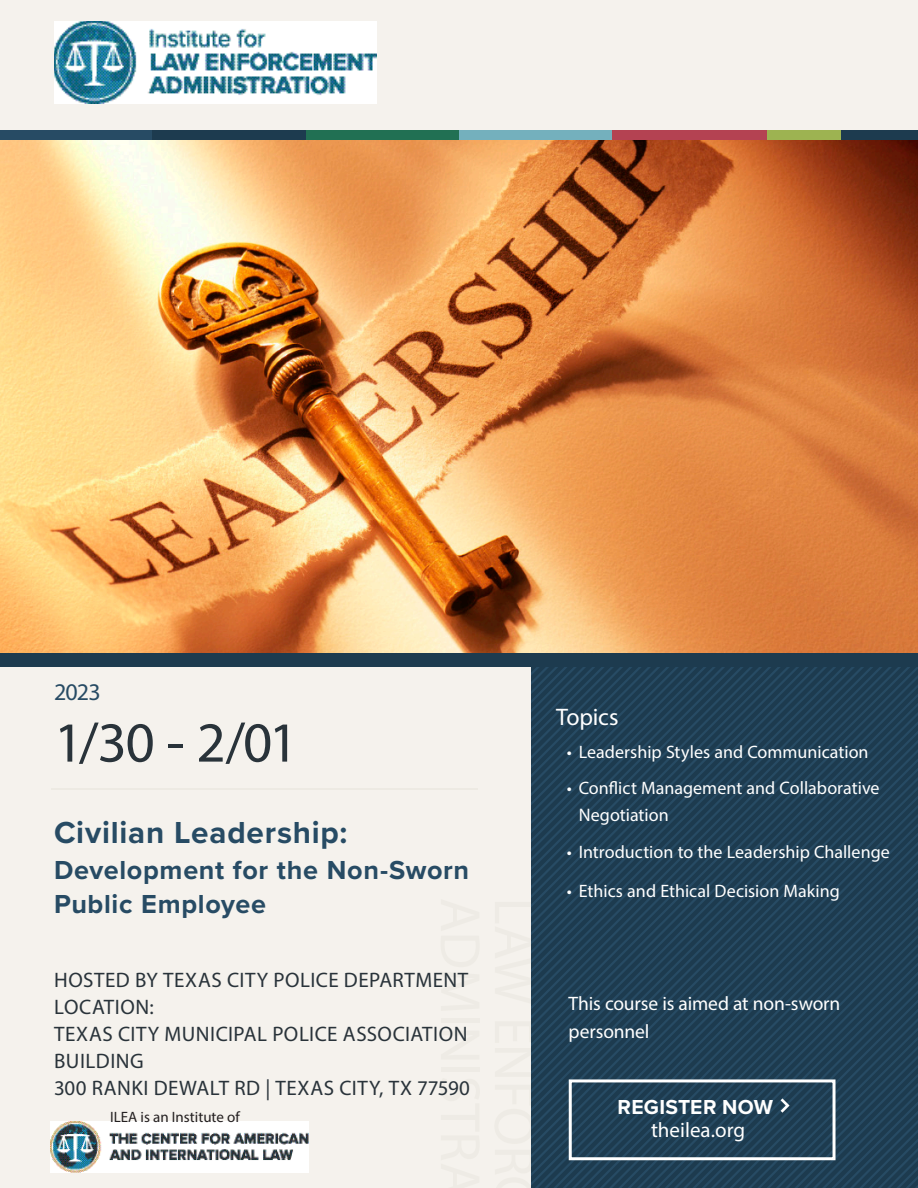
<style>
.page{position:relative;width:918px;height:1188px;background:#fff}
.page>*{position:absolute;margin:0;border:0;box-sizing:border-box;transform-origin:0 0}
.Event_Date{font:57px "Myriad Pro";color:#29333a}
.Event_Title{font:700 31.5px "Proxima Nova";letter-spacing:.025em;color:#274b64}
.Event_Title-2{font:700 27px "Proxima Nova";letter-spacing:.025em;color:#274b64}
.Body-black{font:24px "Myriad Pro";letter-spacing:-.005em;color:#fff}
.Event_Annual{font:24px "Myriad Pro";color:#274b64}
.Event_Location{font:21px/27px "Myriad Pro";letter-spacing:.025em;color:#29333a}
.Register_Text{font:700 21px/22.5px "Proxima Nova";letter-spacing:.015em;color:#fff;text-align:center}
.Body-black-2{font:19.5px "Myriad Pro";letter-spacing:-.005em;color:#fff}
.t1{font:18.15px "Myriad Pro";color:#fff}
.t2{font:18px "Myriad Pro";color:#fff}
.t3{font:15px "Myriad Pro";color:#231f20}
.s1{font-size:18.15px}
.s2{font-family:"Myriad Pro";font-weight:400}
</style>
<div class="page">
<div style="left:0;top:644px;width:918px;height:544px;background:#f5f2ed"></div>
<div style="left:0;top:0;width:918px;height:130px;background:#f5f2ed"></div>
<hr style="left:51px;top:789px;width:427px;height:1px;background:#edeae3">
<svg style="left:531px;top:667px;width:387px;height:521px;background:#204056"></svg>
<div style="left:0;top:620px;width:918px;height:47px;background:#1d3b4f"></div>
<div style="left:569px;top:1079px;width:267px;height:81px;border:3px solid #fff"></div>
<svg style="left:778px;top:1096px;width:13px;height:20px"></svg>
<div style="left:767px;top:130px;width:75px;height:11px;background:#9db351"></div>
<div style="left:612px;top:130px;width:155px;height:11px;background:#b44252"></div>
<div style="left:306px;top:130px;width:153px;height:11px;background:#217053"></div>
<div style="left:0;top:130px;width:153px;height:11px;background:#274b64"></div>
<div style="left:153px;top:130px;width:153px;height:11px;background:#1d3b4f"></div>
<div style="left:842px;top:130px;width:76px;height:11px;background:#1d3b4f"></div>
<div style="left:459px;top:130px;width:153px;height:11px;background:#74b0bd"></div>
<img style="left:51px;top:1122px;width:257px;height:50px">
<img style="left:54px;top:21px;width:322px;height:82px">
<img style="left:0;top:141px;width:918px;height:511px">
<p class="Event_Annual" style="left:54px;top:677px;width:48px">2023</p>
<p class="Event_Date" style="left:54px;top:707px;width:246px">1/30 - 2/01</p>
<p class="Event_Title" style="left:54px;top:809px;width:295px">Civilian Leadership:</p>
<p class="Event_Title-2" style="left:54px;top:850px;width:417px">Development for the Non-Sworn</p>
<p class="Event_Title-2" style="left:54px;top:884px;width:214px">Public Employee</p>
<p class="Event_Location" style="left:54px;top:966px;width:416px">HOSTED BY TEXAS CITY POLICE DEPARTMENT</p>
<p class="Event_Location" style="left:54px;top:993px;width:101px">LOCATION:</p>
<p class="Event_Location" style="left:54px;top:1020px;width:415px">TEXAS CITY MUNICIPAL POLICE ASSOCIATION<br>BUILDING</p>
<p class="Event_Location" style="left:54px;top:1074px;width:417px">300 RANKI DEWALT RD | TEXAS CITY, TX 77590</p>
<p class="t3" style="left:110px;top:1108px;width:131px">ILEA is an Institute of</p>
<p class="Body-black" style="left:556px;top:702px;width:64px">Topics</p>
<p class="t2" style="left:567px;top:741px;width:303px">• Leadership Styles and Communication</p>
<p class="t2" style="left:567px;top:777px;width:314px">• Conflict Management and <span class="s1">Collaborative</span></p>
<p class="t1" style="left:579px;top:804px;width:92px">Negotiation</p>
<p class="t2" style="left:567px;top:841px;width:325px">• Introduction to the Leadership Challenge</p>
<p class="t2" style="left:567px;top:880px;width:275px">• Ethics and Ethical Decision Making</p>
<p class="Body-black-2" style="left:569px;top:992px;width:273px">This course is aimed at non-sworn</p>
<p class="Body-black-2" style="left:569px;top:1020px;width:82px">personnel</p>
<p class="Register_Text" style="left:618px;top:1095px;width:157px">REGISTER NOW <span class="s2">theilea.org</span></p>
</div>
